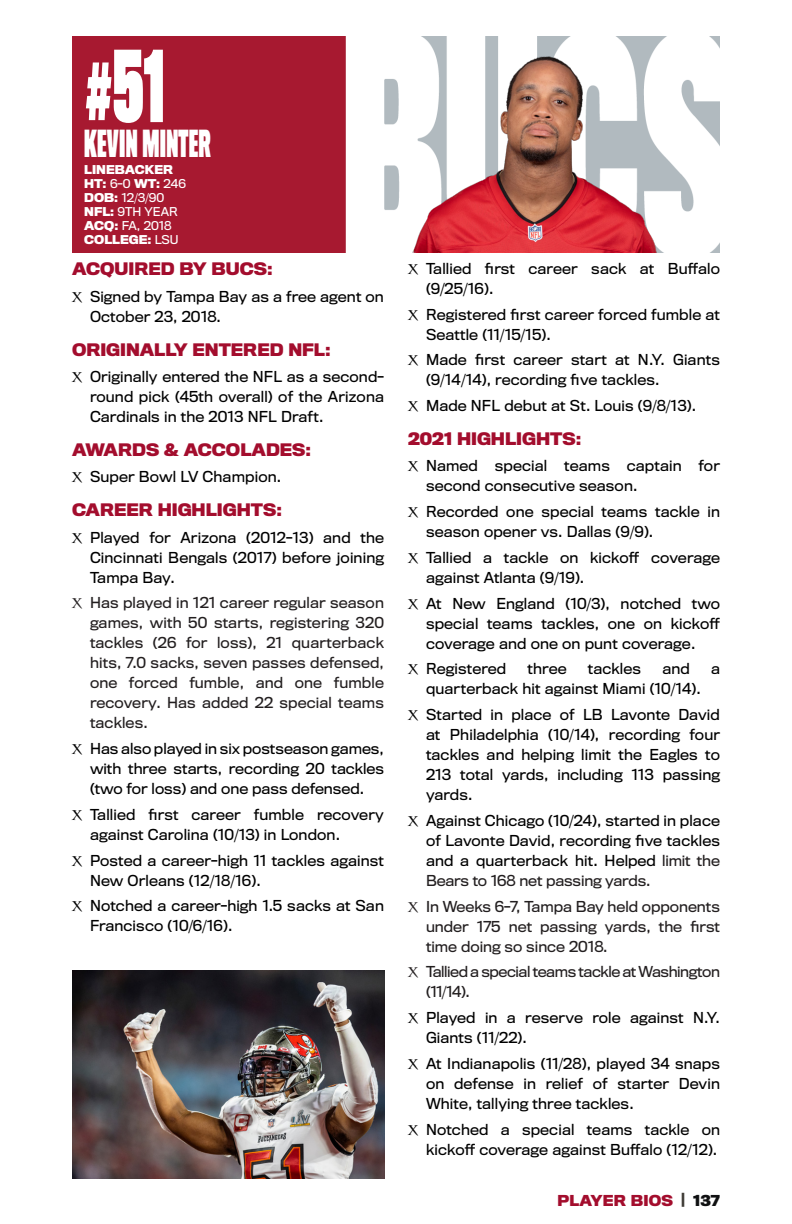
<style>
.page{position:relative;width:792px;height:1224px;background:#fff}
.page>*{position:absolute;margin:0;border:0;box-sizing:border-box;transform-origin:0 0}
.Veteran_Player_Numbe{font:800 76.8px "TB Vibrance";color:#fff;scale:1.05 1}
.Veteran_Player_Name{font:800 29px "TB Vibrance";color:#fff}
.Player_headers{font:700 16px "Titling Gothic FB";color:#a30d2d}
.t1{font:14px/20px "Titling Gothic FB";letter-spacing:.01em;color:#000}
.t2{font:14px/20px "Titling Gothic FB";color:#231f20;text-align:justify}
.t3{font:14px/20px "Titling Gothic FB";letter-spacing:-.03em;color:#231f20}
.t4{font:700 14px "Titling Gothic FB";letter-spacing:.01em;color:#a30d2d}
.Veteran_Vitals{font:700 11.4px "Titling Gothic FB";color:#fff}
.Veteran_Vitals-2{font:11.4px "Titling Gothic FB";color:#fff}
.s1{font-weight:400}
.s2{font-weight:700}
.s3{font-family:"Charlemagne Std";font-weight:700}
.s4{color:#231f20}
.s5{color:#3e3a35}
.s6{color:#101112}
</style>
<div class="page">
<img style="left:72px;top:36px;width:648px;height:216px">
<img style="left:376px;top:36px;width:324px;height:216px">
<img style="left:72px;top:971px;width:312px;height:208px">
<p class="Veteran_Player_Numbe" style="left:84px;top:34px;width:79px">#51</p>
<p class="Veteran_Player_Name" style="left:84px;top:123px;width:128px">KEVIN MINTER</p>
<p class="Veteran_Vitals" style="left:84px;top:162px;width:90px">LINEBACKER</p>
<p class="Veteran_Vitals" style="left:84px;top:176px;width:103px">HT: <span class="s1">6-0</span> WT: <span class="s1">246</span></p>
<p class="Veteran_Vitals-2" style="left:84px;top:190px;width:82px"><span class="s2">DOB:</span> 12/3/90</p>
<p class="Veteran_Vitals-2" style="left:84px;top:204px;width:95px"><span class="s2">NFL:</span> 9TH YEAR</p>
<p class="Veteran_Vitals-2" style="left:84px;top:218px;width:89px"><span class="s2">ACQ:</span> FA, 2018</p>
<p class="Veteran_Vitals" style="left:84px;top:232px;width:96px">COLLEGE: <span class="s1">LSU</span></p>
<p class="Player_headers" style="left:72px;top:259px;width:202px">ACQUIRED BY BUCS:</p>
<p class="t1" style="left:90px;top:286px;width:295px;text-indent:-18px"><span class="s3">X</span> Signed by Tampa Bay as a free agent on<br>October 23, 2018.</p>
<p class="Player_headers" style="left:72px;top:339px;width:260px">ORIGINALLY ENTERED NFL:</p>
<p class="t1" style="left:90px;top:367px;width:296px;text-align:justify;text-indent:-18px"><span class="s3">X</span> Originally entered the NFL as a second&shy;round pick (45th overall) of the Arizona Cardinals in the 2013 NFL Draft.</p>
<p class="Player_headers" style="left:72px;top:440px;width:241px">AWARDS &amp; ACCOLADES:</p>
<p class="t1" style="left:72px;top:467px;width:211px"><span class="s3">X</span> Super Bowl LV Champion.</p>
<p class="Player_headers" style="left:72px;top:500px;width:212px">CAREER HIGHLIGHTS:</p>
<p class="t1" style="left:90px;top:527px;width:296px;text-align:justify;text-indent:-18px"><span class="s3">X</span> Played for Arizona (2012-13) and the Cincinnati Bengals (2017) before joining Tampa Bay.</p>
<p class="t2" style="left:90px;top:593px;width:296px;text-indent:-18px"><span class="s3">X</span> Has played in 121 career regular season games, with 50 starts, registering 320 tackles (26 for loss), 21 quarterback hits, 7.0 sacks, seven passes defensed, one forced fumble, and one fumble recovery. Has added 22 special teams tackles.</p>
<p class="t1" style="left:90px;top:739px;width:295px;text-align:justify;text-indent:-18px"><span class="s3">X</span> Has also played in six postseason games, with three starts, recording 20 tackles (two for loss) and one pass defensed.</p>
<p class="t1" style="left:90px;top:804px;width:296px;text-indent:-18px"><span class="s3">X</span> Tallied first career fumble recovery against Carolina (10/13) in London.</p>
<p class="t1" style="left:90px;top:850px;width:295px;text-indent:-18px"><span class="s3">X</span> Posted a career-high 11 tackles against<br>New Orleans (12/18/16).</p>
<p class="t1" style="left:90px;top:896px;width:295px;text-indent:-18px"><span class="s3">X</span> Notched a career-high 1.5 sacks at San<br>Francisco (10/6/16).</p>
<p class="t1" style="left:426px;top:258px;width:296px;text-indent:-18px"><span class="s3">X</span> Tallied first career sack at Buffalo (9/25/16).</p>
<p class="t1" style="left:426px;top:304px;width:296px;text-indent:-18px"><span class="s3">X</span> Registered first career forced fumble at<br>Seattle (11/15/15).</p>
<p class="t1" style="left:426px;top:350px;width:296px;text-indent:-18px"><span class="s3">X</span> Made first career start at N.Y. Giants (9/14/14), recording five tackles.</p>
<p class="t1" style="left:408px;top:396px;width:290px"><span class="s3">X</span> Made NFL debut at St. Louis (9/8/13).</p>
<p class="Player_headers" style="left:408px;top:429px;width:175px">2021 HIGHLIGHTS:</p>
<p class="t1" style="left:426px;top:456px;width:295px;text-indent:-18px"><span class="s3">X</span> Named special teams captain for second consecutive season.</p>
<p class="t1" style="left:426px;top:502px;width:296px;text-indent:-18px"><span class="s3">X</span> Recorded one special teams tackle in season opener vs. Dallas (9/9).</p>
<p class="t1" style="left:426px;top:547px;width:296px;text-indent:-18px"><span class="s3">X</span> Tallied a tackle on kickoff coverage against Atlanta (9/19).</p>
<p class="t1" style="left:426px;top:593px;width:296px;text-align:justify;text-indent:-18px"><span class="s3">X</span> At New England (10/3), notched two special teams tackles, one on kickoff coverage and one on punt coverage.</p>
<p class="t1" style="left:408px;top:659px;width:100px"><span class="s3">X</span> Registered</p>
<p class="t1" style="left:528px;top:659px;width:41px">three</p>
<p class="t1" style="left:588px;top:659px;width:55px">tackles</p>
<p class="t1" style="left:662px;top:659px;width:29px">and</p>
<p class="t1" style="left:711px;top:659px;width:10px">a</p>
<p class="t1" style="left:426px;top:679px;width:276px">quarterback hit against Miami (10/14).</p>
<p class="t1" style="left:426px;top:705px;width:296px;text-align:justify;text-indent:-18px"><span class="s3">X</span> Started in place of LB Lavonte David at Philadelphia (10/14), recording four tackles and helping limit the Eagles to 213 total yards, including 113 passing yards.</p>
<p class="t1" style="left:426px;top:810px;width:296px;text-align:justify;text-indent:-18px"><span class="s3">X</span> Against Chicago (10/24), started in place of Lavonte David, recording five tackles and a quarterback hit. Helped <span class="s4">limit the Bears to 168 net passing yards.</span></p>
<p class="t2" style="left:426px;top:896px;width:296px;text-indent:-18px"><span class="s3">X</span> In Weeks 6-7, Tampa Bay held opponents under 175 net passing yards, the first time doing so since 2018.</p>
<p class="t3" style="left:426px;top:962px;width:295px;text-indent:-18px"><span class="s3">X</span> Tallied a special teams tackle at Washington (11/14).</p>
<p class="t1" style="left:426px;top:1008px;width:295px;text-indent:-18px"><span class="s3">X</span> Played in a reserve role against N.Y.<br>Giants (11/22).</p>
<p class="t1" style="left:426px;top:1053px;width:296px;text-align:justify;text-indent:-18px"><span class="s3">X</span> At Indianapolis (11/28), played 34 snaps on defense in relief of starter Devin White, tallying three tackles.</p>
<p class="t1" style="left:408px;top:1119px;width:314px;text-align:right"><span class="s3">X</span> Notched a special teams tackle on kickoff coverage against Buffalo (12/12).</p>
<p class="t4" style="left:557px;top:1191px;width:164px">PLAYER BIOS <span class="s5">|</span> <span class="s6">137</span></p>
</div>
